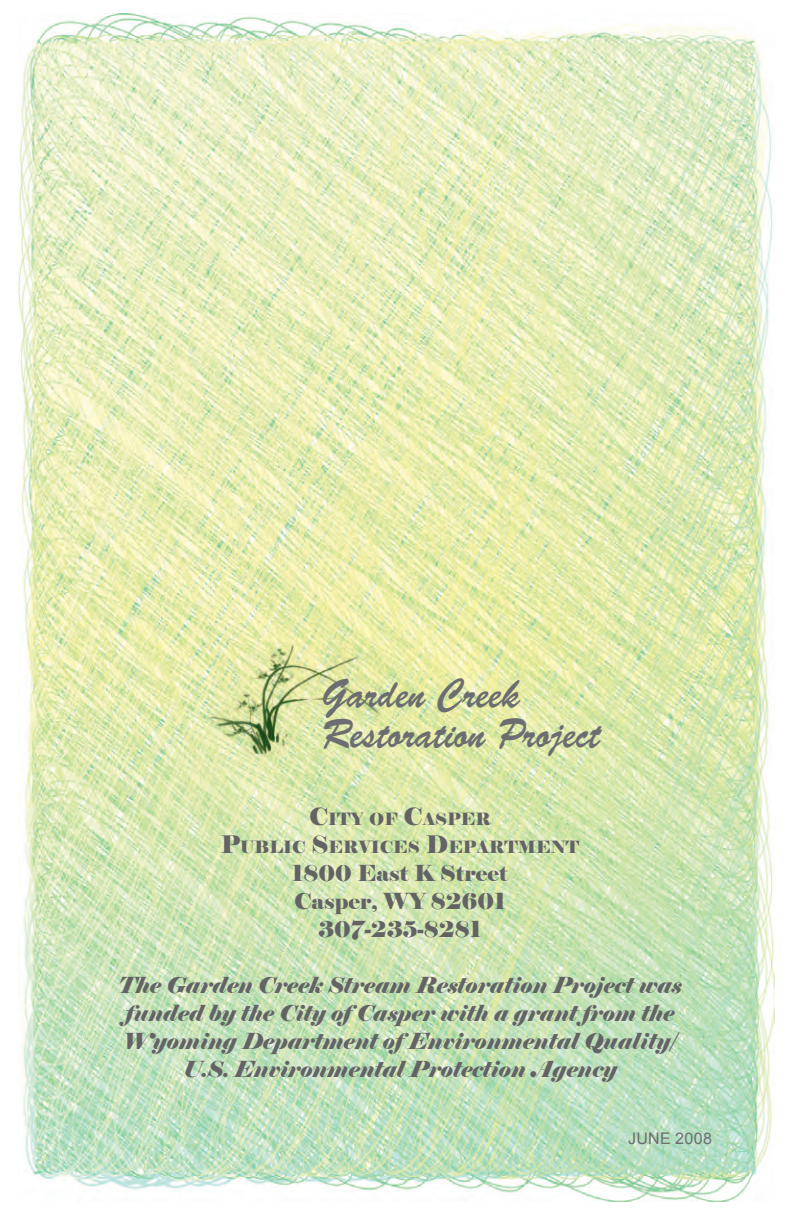
<style>
.page{position:relative;width:792px;height:1224px;background:#fff}
.page>*{position:absolute;margin:0;border:0;box-sizing:border-box;transform-origin:0 0}
.t1{font:41.4px/40px "Brush Script Std";color:#6c6d70;scale:.87 1}
.t2{font:italic 22px/28px "Elephant";color:#636366;text-align:center}
.t3{font:22px/28px "Elephant";color:#636366;text-align:center}
.t4{font:16.8px/28px "Elephant";color:#636366;text-align:center}
.t5{font:16px "Arial";letter-spacing:.02em;color:#6c6d70}
.s1{font-size:24px}
</style>
<div class="page">
<img style="left:18px;top:14px;width:756px;height:1188px">
<img style="left:206px;top:642px;width:178px;height:114px">
<h1 class="t1" style="left:322px;top:674px;width:321px">Garden Creek<br>Restoration Project</h1>
<p class="t4" style="left:221px;top:805px;width:360px"><span class="s1">C</span>ITY OF <span class="s1">C</span>ASPER<br><span class="s1">P</span>UBLIC <span class="s1">S</span>ERVICES <span class="s1">D</span>EPARTMENT</p>
<p class="t3" style="left:292px;top:860px;width:218px">1800 East K Street<br>Casper, WY 82601<br>307-235-8281</p>
<p class="t2" style="left:118px;top:972px;width:565px">The Garden Creek Stream Restoration Project was funded by the City ofCasper with a grant from the Wyoming Department ofEnvironmental Quality/ U.S. Environmental Protection Agency</p>
<p class="t5" style="left:628px;top:1128px;width:85px">JUNE 2008</p>
</div>
